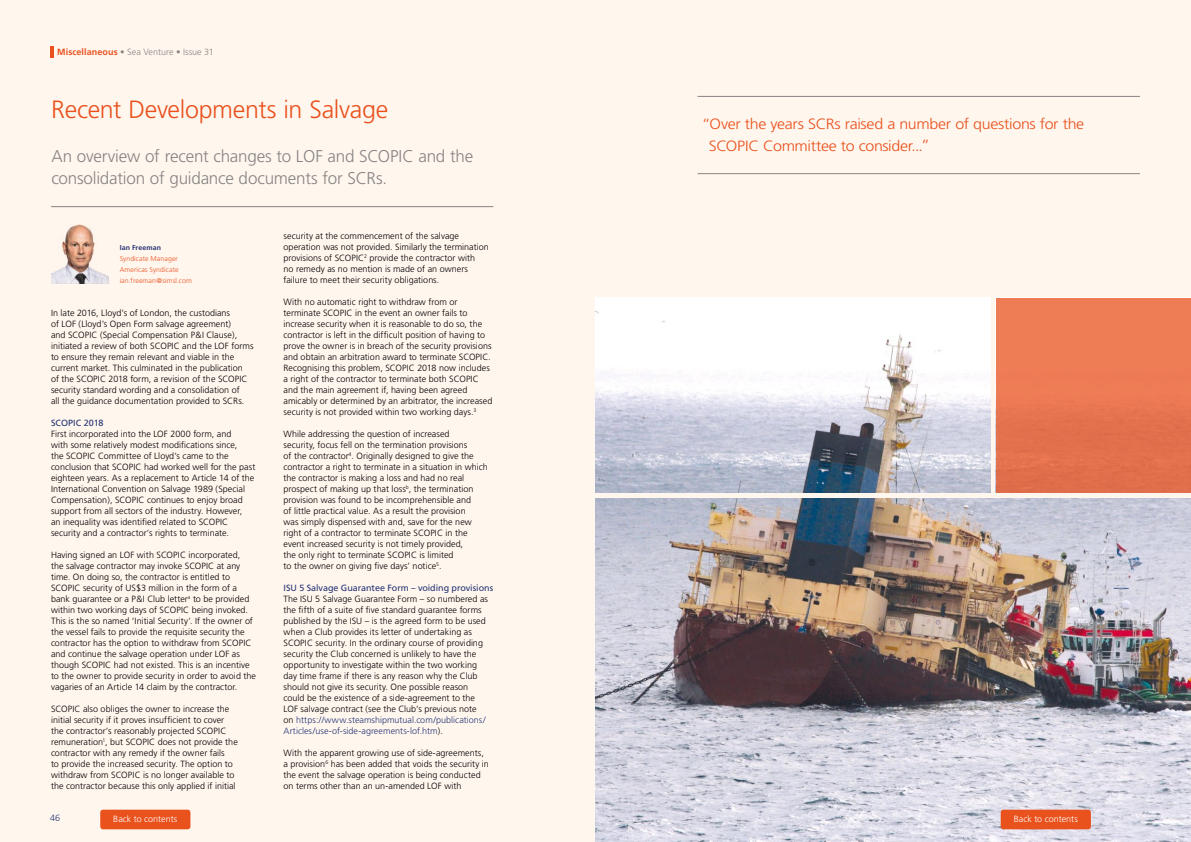
<style>
.page{position:relative;width:1191px;height:842px;background:#fff6ee}
.page>*{position:absolute;margin:0;border:0;box-sizing:border-box;transform-origin:0 0}
.H01_-_Section_4_-_Re{font:300 25px "Frutiger";letter-spacing:-.015em;color:#e9511d}
.Leading_Paragraph{font:300 17px/22px "Frutiger";letter-spacing:-.015em;color:#878483}
.H01_-_Section_3_-_Ye{font:300 14.9px/22px "Frutiger";letter-spacing:-.02em;color:#e9511d;scale:1.08 1}
.BODY{font:300 9px/11px "Frutiger";letter-spacing:.005em;color:#000}
.H_03{font:9px "Frutiger";letter-spacing:-.005em;color:#253473}
.t1{font:300 9px "Frutiger";color:#878483}
.BODY-2{font:300 9px "Frutiger";color:#fff}
.t2{font:300 9px "Frutiger";color:#253473}
.Author_Email_-_Secti{font:300 7px "Frutiger";letter-spacing:.01em;color:#e9511d}
.AUTHOR{font:700 7px "Frutiger";letter-spacing:.02em;color:#253473}
.s1{font-weight:700;color:#e9511d}
.s2{color:#253473}
.s3{font-size:16.3px}
</style>
<div class="page">
<hr style="left:51px;top:206px;width:442px;height:1px;background:#878483">
<img style="left:595px;top:498px;width:596px;height:344px">
<img style="left:595px;top:298px;width:395px;height:194px">
<div style="left:996px;top:298px;width:195px;height:194px;background:linear-gradient(to right,#e97752,#e87651)"></div>
<img style="left:51px;top:225px;width:57px;height:58px">
<hr style="left:697px;top:96px;width:443px;height:1px;background:#878483">
<hr style="left:697px;top:173px;width:443px;height:1px;background:#878483">
<hr style="left:50px;top:46px;width:4px;height:12px;background:#e9511d">
<div style="left:100px;top:810px;width:90px;height:19px;background:#e9511d;border-radius:3px"></div>
<div style="left:1000px;top:810px;width:90px;height:19px;background:#e9511d;border-radius:3px"></div>
<p class="t1" style="left:57px;top:47px;width:158px"><span class="s1">Miscellaneous</span> • Sea Venture • Issue 31</p>
<p class="H01_-_Section_4_-_Re" style="left:51px;top:96px;width:338px">Recent Developments in Salvage</p>
<p class="Leading_Paragraph" style="left:51px;top:145px;width:423px">An overview of recent changes to LOF and SCOPIC and the consolidation of guidance documents for SCRs.</p>
<p class="AUTHOR" style="left:120px;top:244px;width:43px">Ian Freeman</p>
<p class="Author_Email_-_Secti" style="left:120px;top:255px;width:60px">Syndicate Manager</p>
<p class="Author_Email_-_Secti" style="left:120px;top:266px;width:60px">Americas Syndicate</p>
<p class="Author_Email_-_Secti" style="left:120px;top:277px;width:74px">ian.freeman@simsl.com</p>
<p class="BODY" style="left:51px;top:308px;width:204px">In late 2016, Lloyd’s of London, the custodians<br>of LOF (Lloyd’s Open Form salvage agreement)<br>and SCOPIC (Special Compensation P&amp;I Clause), initiated a review of both SCOPIC and the LOF forms to ensure they remain relevant and viable in the current market. This culminated in the publication<br>of the SCOPIC 2018 form, a revision of the SCOPIC security standard wording and a consolidation of<br>all the guidance documentation provided to SCRs.</p>
<p class="H_03" style="left:51px;top:418px;width:54px">SCOPIC 2018</p>
<p class="BODY" style="left:51px;top:429px;width:206px">First incorporated into the LOF 2000 form, and<br>with some relatively modest modifications since,<br>the SCOPIC Committee of Lloyd’s came to the conclusion that SCOPIC had worked well for the past eighteen years. As a replacement to Article 14 of the International Convention on Salvage 1989 (Special Compensation), SCOPIC continues to enjoy broad support from all sectors of the industry. However,<br>an inequality was identified related to SCOPIC security and a contractor’s rights to terminate.</p>
<p class="BODY" style="left:51px;top:550px;width:206px">Having signed an LOF with SCOPIC incorporated,<br>the salvage contractor may invoke SCOPIC at any time. On doing so, the contractor is entitled to SCOPIC security of US$3 million in the form of a bank guarantee or a P&amp;I Club letter<sup>a</sup> to be provided within two working days of SCOPIC being invoked.<br>This is the so named ‘Initial Security’. If the owner of the vessel fails to provide the requisite security the contractor has the option to withdraw from SCOPIC and continue the salvage operation under LOF as though SCOPIC had not existed. This is an incentive to the owner to provide security in order to avoid the vagaries of an Article 14 claim by the contractor.</p>
<p class="BODY" style="left:51px;top:704px;width:188px">SCOPIC also obliges the owner to increase the initial security if it proves insufficient to cover the contractor’s reasonably projected SCOPIC remuneration<sup>1</sup>, but SCOPIC does not provide the contractor with any remedy if the owner fails<br>to provide the increased security. The option to withdraw from SCOPIC is no longer available to the contractor because this only applied if initial</p>
<p class="BODY" style="left:283px;top:231px;width:207px">security at the commencement of the salvage operation was not provided. Similarly the termination provisions of SCOPIC<sup>2</sup> provide the contractor with<br>no remedy as no mention is made of an owners failure to meet their security obligations.</p>
<p class="BODY" style="left:283px;top:297px;width:210px">With no automatic right to withdraw from or terminate SCOPIC in the event an owner fails to increase security when it is reasonable to do so, the contractor is left in the difficult position of having to prove the owner is in breach of the security provisions and obtain an arbitration award to terminate SCOPIC.<br>Recognising this problem, SCOPIC 2018 now includes a right of the contractor to terminate both SCOPIC and the main agreement if, having been agreed amicably or determined by an arbitrator, the increased security is not provided within two working days.<sup>3</sup></p>
<p class="BODY" style="left:283px;top:429px;width:206px">While addressing the question of increased<br>security, focus fell on the termination provisions<br>of the contractor<sup>4</sup>. Originally designed to give the contractor a right to terminate in a situation in which the contractor is making a loss and had no real prospect of making up that loss<sup>b</sup>, the termination provision was found to be incomprehensible and<br>of little practical value. As a result the provision<br>was simply dispensed with and, save for the new right of a contractor to terminate SCOPIC in the event increased security is not timely provided,<br>the only right to terminate SCOPIC is limited<br>to the owner on giving five days’ notice<sup>5</sup>.</p>
<p class="H_03" style="left:283px;top:583px;width:211px">ISU 5 Salvage Guarantee Form – voiding provisions</p>
<p class="BODY" style="left:283px;top:594px;width:206px">The ISU 5 Salvage Guarantee Form – so numbered as the fifth of a suite of five standard guarantee forms published by the ISU – is the agreed form to be used when a Club provides its letter of undertaking as SCOPIC security. In the ordinary course of providing security the Club concerned is unlikely to have the opportunity to investigate within the two working day time frame if there is any reason why the Club should not give its security. One possible reason could be the existence of a side-agreement to the LOF salvage contract (see the Club’s previous note on <span class="s2">https://www.steamshipmutual.com/publications/ Articles/use-of-side-agreements-lof.htm</span>).</p>
<p class="BODY" style="left:283px;top:748px;width:207px">With the apparent growing use of side-agreements, a provision<sup>6</sup> has been added that voids the security in the event the salvage operation is being conducted on terms other than an un-amended LOF with</p>
<p class="H01_-_Section_3_-_Ye" style="left:708px;top:113px;width:349px;text-indent:-7px">“Over the years SCRs raised a number of questions for the<br>SCOPIC Committee to consider<span class="s3">...”</span></p>
<p class="t2" style="left:50px;top:812px;width:12px">46</p>
<p class="BODY-2" style="left:113px;top:814px;width:66px">Back to contents</p>
<p class="BODY-2" style="left:1013px;top:814px;width:66px">Back to contents</p>
</div>
